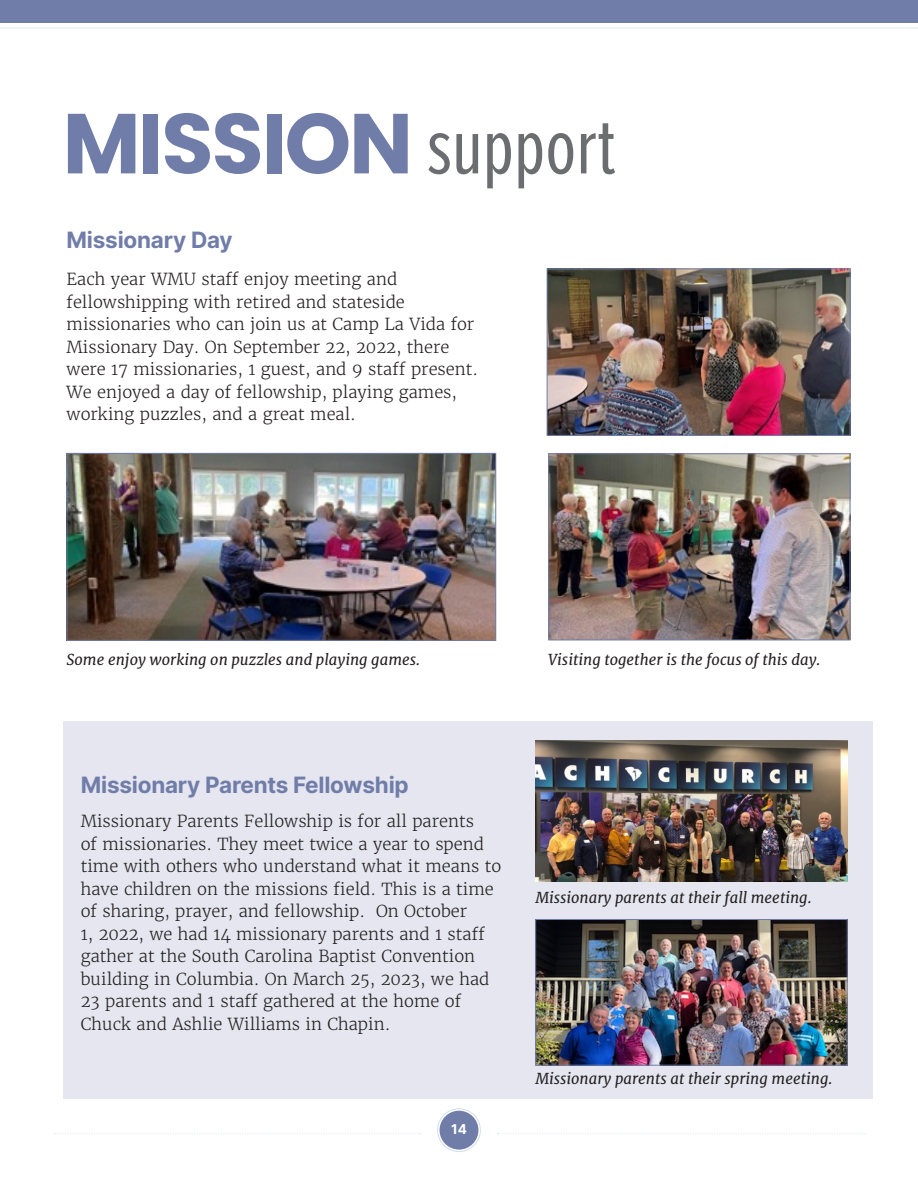
<style>
.page{position:relative;width:918px;height:1188px;background:#fff}
.page>*{position:absolute;margin:0;border:0;box-sizing:border-box;transform-origin:0 0}
.t1{font:700 84.9px "Poppins";letter-spacing:-.025em;color:#707da9}
.t2{font:22.5px "Inter";letter-spacing:-.01em;color:#707da9}
.t3{font:300 16.5px/22.5px "Merriweather";color:#231f20}
.t4{font:italic 15px "Merriweather";color:#231f20}
.t5{font:13.5px "Inter";color:#fff}
.s1{font-family:"Proxima Nova Ex Cn";font-weight:400;font-size:81.45px;color:#6c6d70}
</style>
<div class="page">
<div style="left:440px;top:1111px;width:38px;height:39px;background:#707da9;border-radius:50%"></div>
<div style="left:437px;top:1108px;width:44px;height:44px;border:1px solid #d6e1ed;border-radius:50%"></div>
<svg style="left:54px;top:1133px;width:367px;height:1px"></svg>
<svg style="left:497px;top:1133px;width:367px;height:1px"></svg>
<div style="left:0;top:0;width:918px;height:23px;background:#707da9"></div>
<hr style="left:0;top:27px;width:918px;height:2px;background:#edf2f7">
<div style="left:63px;top:721px;width:810px;height:378px;background:#e5e6ef"></div>
<img style="left:549px;top:271px;width:299px;height:163px">
<div style="left:547px;top:269px;width:303px;height:167px;border:1px solid #707da9"></div>
<img style="left:550px;top:455px;width:298px;height:183px">
<div style="left:548px;top:453px;width:302px;height:187px;border:1px solid #707da9"></div>
<img style="left:69px;top:455px;width:425px;height:184px">
<div style="left:67px;top:453px;width:429px;height:188px;border:1px solid #707da9"></div>
<img style="left:535px;top:740px;width:313px;height:141px">
<img style="left:537px;top:921px;width:309px;height:143px">
<div style="left:535px;top:919px;width:313px;height:147px;border:1px solid #707da9"></div>
<p class="t1" style="left:63px;top:94px;width:555px">MISSION <span class="s1">support</span></p>
<p class="t2" style="left:67px;top:224px;width:168px">Missionary Day</p>
<p class="t3" style="left:67px;top:268px;width:413px">Each year WMU staff enjoy meeting and fellowshipping with retired and stateside missionaries who can join us at Camp La Vida for Missionary Day. On September 22, 2022, there were 17 missionaries, 1 guest, and 9 staff present.<br>We enjoyed a day of fellowship, playing games, working puzzles, and a great meal.</p>
<p class="t4" style="left:67px;top:650px;width:355px">Some enjoy working on puzzles and playing games.</p>
<p class="t4" style="left:548px;top:650px;width:274px">Visiting together is the focus of this day.</p>
<p class="t2" style="left:81px;top:768px;width:330px">Missionary Parents Fellowship</p>
<p class="t3" style="left:81px;top:810px;width:422px">Missionary Parents Fellowship is for all parents<br>of missionaries. They meet twice a year to spend time with others who understand what it means to have children on the missions field. This is a time of sharing, prayer, and fellowship. On October<br>1, 2022, we had 14 missionary parents and 1 staff gather at the South Carolina Baptist Convention building in Columbia. On March 25, 2023, we had 23 parents and 1 staff gathered at the home of Chuck and Ashlie Williams in Chapin.</p>
<p class="t5" style="left:451px;top:1119px;width:17px">14</p>
<p class="t4" style="left:535px;top:888px;width:278px">Missionary parents at their fall meeting.</p>
<p class="t4" style="left:535px;top:1069px;width:298px">Missionary parents at their spring meeting.</p>
</div>
